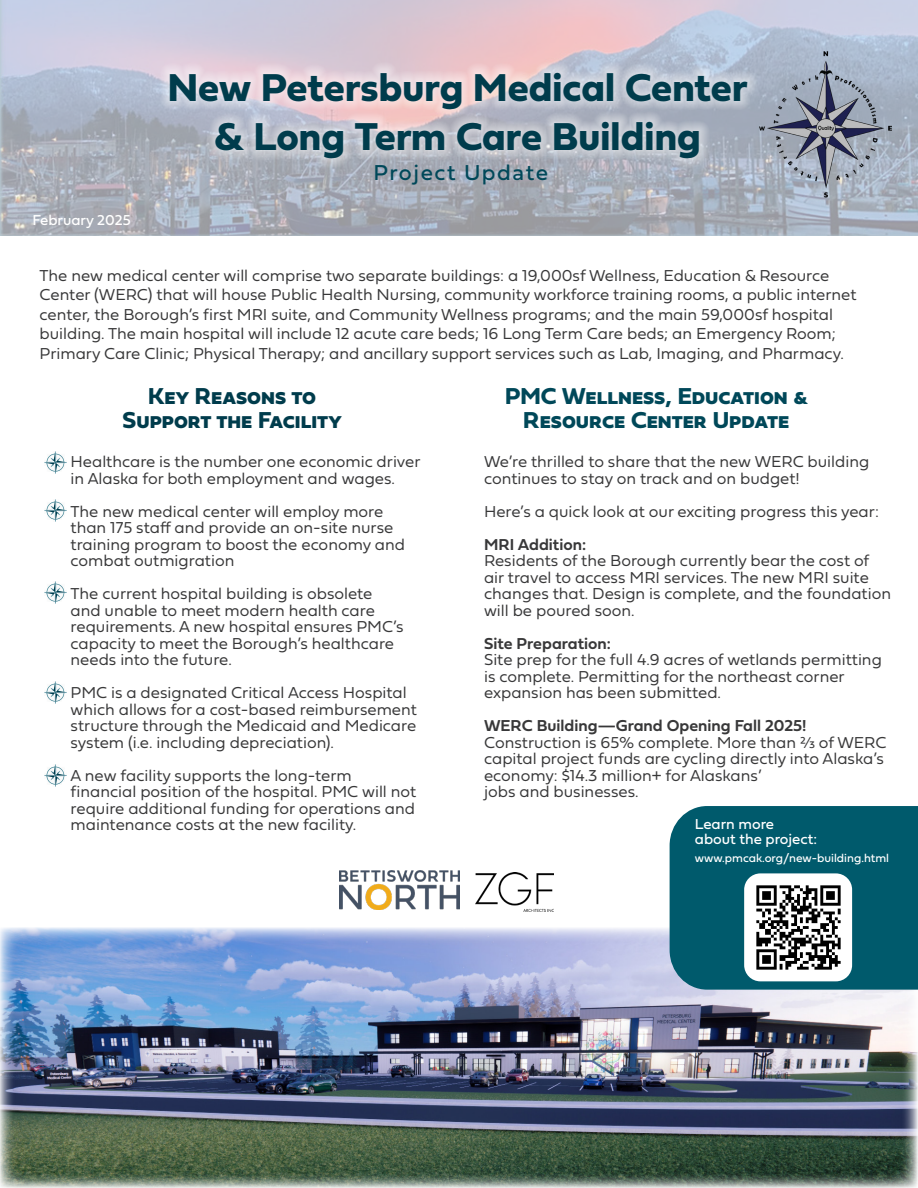
<style>
.page{position:relative;width:918px;height:1188px;background:#fff}
.page>*{position:absolute;margin:0;border:0;box-sizing:border-box;transform-origin:0 0}
.Paragraph_Style_4{font:40.5px "Fieldwork Geo Bold";letter-spacing:.005em;color:#003c4c}
.Paragraph_Style_4-2{font:24px "Fieldwork Geo Bold";color:#004859}
.Section_Title{font:24px "Fieldwork Geo Bold";color:#003c4c}
.Paragraph_Style_4-3{font:22.5px "Fieldwork Hum";letter-spacing:.07em;color:#004859}
.Body{font:16.5px/16.5px "Fieldwork Geo Light";color:#383839}
.Body_small{font:16.5px/16.5px "Fieldwork Geo Light";color:#383839}
.Body_small-2{font:16.5px "Fieldwork Geo Demibold";color:#383839}
.Paragraph_Style_4-4{font:15px "Fieldwork Geo Regular";color:#fff}
.Paragraph_Style_4-5{font:12px "Fieldwork Geo Regular";color:#fff}
</style>
<div class="page">
<img style="left:0;top:928px;width:918px;height:260px">
<img style="left:0;top:0;width:918px;height:235px">
<div style="left:159px;top:61px;width:599px;height:108px;background:#fff;opacity:.98"></div>
<img style="left:760px;top:51px;width:131px;height:147px">
<img style="left:339px;top:871px;width:120px;height:39px">
<img style="left:475px;top:873px;width:78px;height:39px">
<img style="left:44px;top:451px;width:22px;height:22px">
<img style="left:44px;top:500px;width:22px;height:22px">
<img style="left:44px;top:582px;width:22px;height:22px">
<img style="left:44px;top:682px;width:22px;height:22px">
<img style="left:44px;top:764px;width:22px;height:22px">
<div style="left:670px;top:806px;width:248px;height:184px;background:#005a6c"></div>
<img style="left:744px;top:873px;width:108px;height:108px">
<p class="Paragraph_Style_4-4" style="left:32px;top:208px;width:100px">February 2025</p>
<p class="Paragraph_Style_4" style="left:168px;top:55px;width:581px">New Petersburg Medical Center</p>
<p class="Paragraph_Style_4" style="left:215px;top:105px;width:488px">&amp; Long Term Care Building</p>
<p class="Paragraph_Style_4-3" style="left:373px;top:155px;width:176px">Project Update</p>
<p class="Body" style="left:40px;top:265px;width:819px;line-height:19.5px">The new medical center will comprise two separate buildings: a 19,000sf Wellness, Education &amp; Resource Center (WERC) that will house Public Health Nursing, community workforce training rooms, a public internet center, the Borough’s first MRI suite, and Community Wellness programs; and the main 59,000sf hospital building. The main hospital will include 12 acute care beds; 16 Long Term Care beds; an Emergency Room; Primary Care Clinic; Physical Therapy; and ancillary support services such as Lab, Imaging, and Pharmacy.</p>
<p class="Section_Title" style="left:148px;top:377px;width:170px">Key Reasons to</p>
<p class="Section_Title" style="left:123px;top:401px;width:221px">Support the Facility</p>
<p class="Body" style="left:71px;top:453px;width:351px">Healthcare is the number one economic driver in Alaska for both employment and wages.</p>
<p class="Body" style="left:71px;top:502px;width:336px">The new medical center will employ more than 175 staff and provide an on-site nurse training program to boost the economy and combat outmigration</p>
<p class="Body" style="left:71px;top:585px;width:335px">The current hospital building is obsolete and unable to meet modern health care requirements. A new hospital ensures PMC’s capacity to meet the Borough’s healthcare needs into the future.</p>
<p class="Body" style="left:71px;top:684px;width:348px">PMC is a designated Critical Access Hospital which allows for a cost-based reimbursement structure through the Medicaid and Medicare system (i.e. including depreciation).</p>
<p class="Body" style="left:71px;top:766px;width:347px">A new facility supports the long-term financial position of the hospital. PMC will not require additional funding for operations and maintenance costs at the new facility.</p>
<p class="Paragraph_Style_4-2" style="left:505px;top:377px;width:304px">PMC Wellness, Education &amp;</p>
<p class="Paragraph_Style_4-2" style="left:523px;top:401px;width:267px">Resource Center Update</p>
<p class="Body_small" style="left:484px;top:453px;width:387px">We’re thrilled to share that the new WERC building continues to stay on track and on budget!</p>
<p class="Body_small" style="left:484px;top:502px;width:396px">Here’s a quick look at our exciting progress this year:</p>
<p class="Body_small-2" style="left:484px;top:531px;width:104px">MRI Addition:</p>
<p class="Body_small" style="left:484px;top:552px;width:409px">Residents of the Borough currently bear the cost of air travel to access MRI services. The new MRI suite changes that. Design is complete, and the foundation will be poured soon.</p>
<p class="Body_small-2" style="left:484px;top:630px;width:128px">Site Preparation:</p>
<p class="Body_small" style="left:484px;top:651px;width:399px">Site prep for the full 4.9 acres of wetlands permitting is complete. Permitting for the northeast corner expansion has been submitted.</p>
<p class="Body_small-2" style="left:484px;top:713px;width:324px">WERC Building—Grand Opening Fall 2025!</p>
<p class="Body_small" style="left:484px;top:733px;width:404px">Construction is 65% complete. More than 2/3 of WERC capital project funds are cycling directly into Alaska’s economy: $14.3 million+ for Alaskans’</p>
<p class="Body_small" style="left:484px;top:783px;width:156px">jobs and businesses.</p>
<p class="Paragraph_Style_4-4" style="left:695px;top:812px;width:81px">Learn more</p>
<p class="Paragraph_Style_4-4" style="left:695px;top:827px;width:124px">about the project:</p>
<p class="Paragraph_Style_4-5" style="left:695px;top:848px;width:196px">www.pmcak.org/new-building.html</p>
</div>
